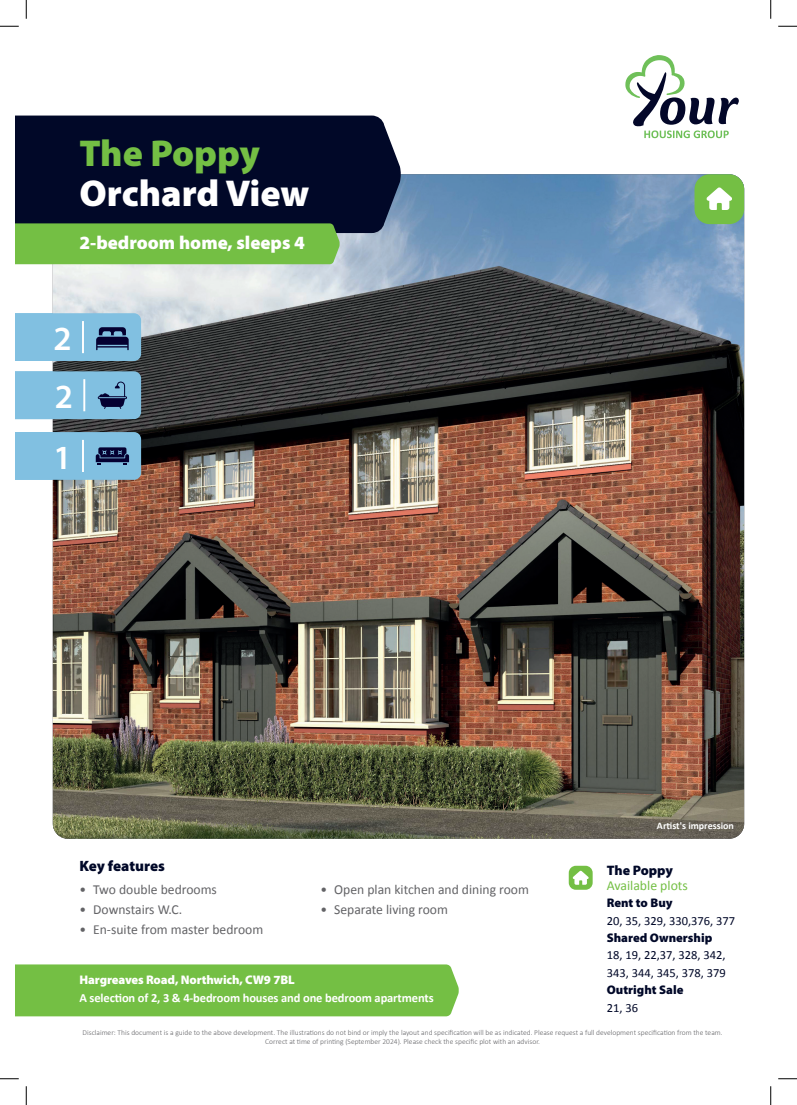
<style>
.page{position:relative;width:797px;height:1105px;background:#fff}
.page>*{position:absolute;margin:0;border:0;box-sizing:border-box;transform-origin:0 0}
.t1{font:900 37.5px "Myriad Pro";color:#fff}
.t2{font:900 37.5px "Myriad Pro";letter-spacing:-.005em;color:#74bf44}
.t3{font:600 34px/60.8px "Myriad Pro";color:#fff}
.t4{font:900 18.75px "Myriad Pro";color:#fff}
.t5{font:900 15px "Myriad Pro";letter-spacing:-.01em;color:#010828}
.t6{font:13.75px "Calibri";color:#636366}
.t7{font:13.75px "Calibri";color:#74bf44}
.t8{font:900 13.75px "Myriad Pro";letter-spacing:-.005em;color:#010828}
.t9{font:12.5px/17.4px "Calibri";color:#010828}
.t10{font:700 12.5px "Calibri";letter-spacing:-.01em;color:#fff}
.t11{font:900 12.5px "Myriad Pro";color:#010828}
.t12{font:900 12.5px "Myriad Pro";letter-spacing:-.01em;color:#fff}
.t13{font:700 10px "Calibri";color:#fff}
.t14{font:300 7.5px/8.8px "Calibri";color:#636366;text-align:center}
</style>
<div class="page">
<img style="left:53px;top:174px;width:691px;height:665px">
<div style="left:16px;top:964px;width:443px;height:52px;background:#74bf44"></div>
<div style="left:568px;top:866px;width:24px;height:24px;background:#74bf44;border-radius:7px"></div>
<svg style="left:572px;top:871px;width:16px;height:14px"></svg>
<div style="left:694px;top:174px;width:50px;height:50px;background:#74bf44;border-radius:15px"></div>
<svg style="left:706px;top:187px;width:26px;height:23px"></svg>
<div style="left:16px;top:116px;width:385px;height:117px;background:#010828"></div>
<div style="left:16px;top:223px;width:324px;height:41px;background:#74bf44"></div>
<svg style="left:16px;top:313px;width:125px;height:48px;background:#78b1d3"></svg>
<svg style="left:16px;top:432px;width:125px;height:48px;background:#79b2d4"></svg>
<svg style="left:16px;top:371px;width:125px;height:48px;background:#7bb6d7"></svg>
<svg style="left:625px;top:55px;width:113px;height:83px"></svg>
<svg style="left:0;top:25px;width:19px;height:2px"></svg>
<svg style="left:778px;top:25px;width:19px;height:2px"></svg>
<svg style="left:0;top:1078px;width:19px;height:1px"></svg>
<svg style="left:778px;top:1078px;width:19px;height:1px"></svg>
<svg style="left:25px;top:0;width:2px;height:19px"></svg>
<svg style="left:25px;top:1086px;width:2px;height:19px"></svg>
<svg style="left:770px;top:0;width:1px;height:19px"></svg>
<svg style="left:770px;top:1086px;width:1px;height:19px"></svg>
<h1 class="t2" style="left:79px;top:129px;width:182px">The Poppy</h1>
<h1 class="t1" style="left:79px;top:169px;width:231px">Orchard View</h1>
<h3 class="t4" style="left:79px;top:231px;width:227px">2-bedroom home, sleeps 4</h3>
<h2 class="t3" style="left:54px;top:307px;width:20px">2</h2>
<h2 class="t3" style="left:54px;top:365px;width:21px">2<br>1</h2>
<h3 class="t13" style="left:657px;top:818px;width:79px">Artist's impression</h3>
<h3 class="t5" style="left:79px;top:856px;width:87px">Key features</h3>
<h3 class="t8" style="left:606px;top:861px;width:68px">The Poppy</h3>
<h3 class="t6" style="left:79px;top:880px;width:139px">• Two double bedrooms</h3>
<h3 class="t6" style="left:79px;top:900px;width:104px">• Downstairs W.C.</h3>
<h3 class="t6" style="left:79px;top:920px;width:185px">• En-suite from master bedroom</h3>
<h3 class="t6" style="left:320px;top:880px;width:210px">• Open plan kitchen and dining room</h3>
<h3 class="t6" style="left:320px;top:900px;width:129px">• Separate living room</h3>
<h3 class="t12" style="left:79px;top:972px;width:217px">Hargreaves Road, Northwich, CW9 7BL</h3>
<h3 class="t10" style="left:79px;top:989px;width:356px">A selection of 2, 3 &amp; 4-bedroom houses and one bedroom apartments</h3>
<h3 class="t7" style="left:606px;top:876px;width:83px">Available plots</h3>
<h3 class="t11" style="left:606px;top:895px;width:67px">Rent to Buy</h3>
<h3 class="t9" style="left:606px;top:911px;width:130px">20, 35, 329, 330,376, 377</h3>
<h3 class="t11" style="left:606px;top:929px;width:107px">Shared Ownership</h3>
<h3 class="t9" style="left:606px;top:946px;width:120px">18, 19, 22,37, 328, 342,<br>343, 344, 345, 378, 379</h3>
<h3 class="t11" style="left:606px;top:982px;width:78px">Outright Sale</h3>
<h3 class="t9" style="left:606px;top:998px;width:33px">21, 36</h3>
<p class="t14" style="left:83px;top:1028px;width:641px">Disclaimer: This document is a guide to the above development. The illustrations do not bind or imply the layout and specification will be as indicated. Please request a full development specification from the team.<br>Correct at time of printing (September 2024). Please check the specific plot with an advisor.</p>
</div>
